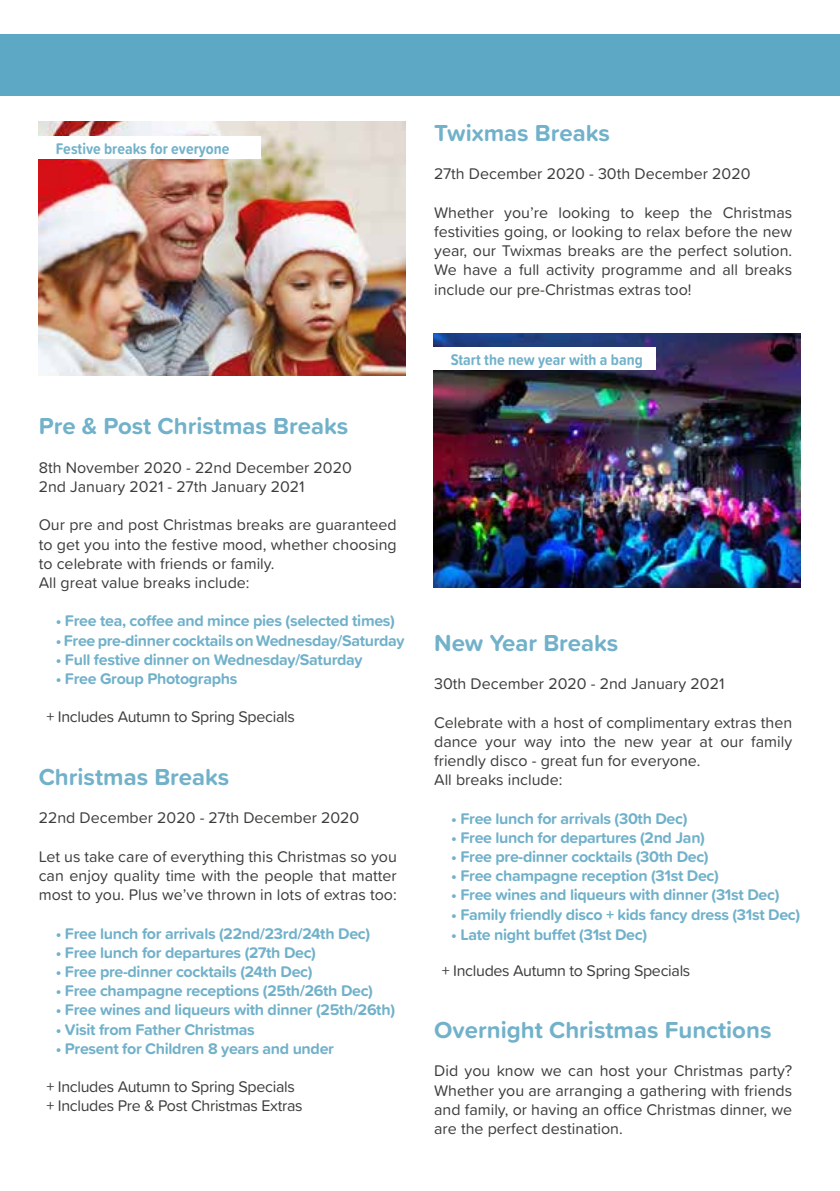
<style>
.page{position:relative;width:840px;height:1191px;background:#fff}
.page>*{position:absolute;margin:0;border:0;box-sizing:border-box;transform-origin:0 0}
.t1{font:700 24px "Proxima Soft";color:#71b1ca}
.t2{font:16px/19.2px "Proxima Soft";color:#3c3c3b}
.t3{font:700 16px "Proxima Soft";letter-spacing:-.02em;color:#71b1ca}
.t4{font:16px/19.2px "Proxima Soft";letter-spacing:-.02em;color:#3c3c3b}
.t5{font:700 16px "Proxima Soft Cond";color:#71b1ca}
</style>
<div class="page">
<img style="left:39px;top:122px;width:366px;height:254px">
<img style="left:433px;top:333px;width:367px;height:254px">
<div style="left:39px;top:136px;width:222px;height:23px;background:#fff"></div>
<div style="left:433px;top:347px;width:222px;height:23px;background:#fff"></div>
<div style="left:0;top:34px;width:839px;height:61px;background:#5ca8c5"></div>
<p class="t5" style="left:56px;top:136px;width:175px">Festive breaks for everyone</p>
<h1 class="t1" style="left:39px;top:408px;width:311px">Pre &amp; Post Christmas Breaks</h1>
<p class="t2" style="left:39px;top:457px;width:314px">8th November 2020 - 22nd December 2020<br>2nd January 2021 - 27th January 2021</p>
<p class="t2" style="left:39px;top:514px;width:359px">Our pre and post Christmas breaks are guaranteed to get you into the festive mood, whether choosing to celebrate with friends or family.<br>All great value breaks include:</p>
<p class="t3" style="left:56px;top:609px;width:340px">• Free tea, coffee and mince pies (selected times)</p>
<p class="t3" style="left:56px;top:628px;width:350px">• Free pre-dinner cocktails on Wednesday/Saturday</p>
<p class="t3" style="left:56px;top:647px;width:308px">• Full festive dinner on Wednesday/Saturday</p>
<p class="t3" style="left:56px;top:666px;width:183px">• Free Group Photographs</p>
<p class="t4" style="left:46px;top:706px;width:250px">+ Includes Autumn to Spring Specials</p>
<h1 class="t1" style="left:39px;top:758px;width:192px">Christmas Breaks</h1>
<p class="t2" style="left:39px;top:807px;width:322px">22nd December 2020 - 27th December 2020</p>
<p class="t2" style="left:39px;top:846px;width:359px;text-align:justify">Let us take care of everything this Christmas so you can enjoy quality time with the people that matter most to you. Plus we’ve thrown in lots of extras too:</p>
<p class="t3" style="left:56px;top:921px;width:316px">• Free lunch for arrivals (22nd/23rd/24th Dec)</p>
<p class="t3" style="left:56px;top:940px;width:262px">• Free lunch for departures (27th Dec)</p>
<p class="t3" style="left:56px;top:959px;width:258px">• Free pre-dinner cocktails (24th Dec)</p>
<p class="t3" style="left:56px;top:978px;width:318px">• Free champagne receptions (25th/26th Dec)</p>
<p class="t3" style="left:56px;top:998px;width:341px">• Free wines and liqueurs with dinner (25th/26th)</p>
<p class="t3" style="left:56px;top:1017px;width:200px">• Visit from Father Christmas</p>
<p class="t3" style="left:56px;top:1036px;width:279px">• Present for Children 8 years and under</p>
<p class="t4" style="left:46px;top:1076px;width:258px">+ Includes Autumn to Spring Specials + Includes Pre &amp; Post Christmas Extras</p>
<h1 class="t1" style="left:434px;top:115px;width:177px">Twixmas Breaks</h1>
<p class="t2" style="left:434px;top:164px;width:317px">27th December 2020 - 30th December 2020</p>
<p class="t2" style="left:434px;top:202px;width:359px;text-align:justify">Whether you’re looking to keep the Christmas festivities going, or looking to relax before the new year, our Twixmas breaks are the perfect solution.<br>We have a full activity programme and all breaks include our pre-Christmas extras too!</p>
<p class="t5" style="left:450px;top:348px;width:193px">Start the new year with a bang</p>
<h1 class="t1" style="left:434px;top:624px;width:186px">New Year Breaks</h1>
<p class="t2" style="left:434px;top:673px;width:291px">30th December 2020 - 2nd January 2021</p>
<p class="t2" style="left:434px;top:712px;width:359px">Celebrate with a host of complimentary extras then dance your way into the new year at our family friendly disco - great fun for everyone.<br>All breaks include:</p>
<p class="t3" style="left:451px;top:806px;width:238px">• Free lunch for arrivals (30th Dec)</p>
<p class="t3" style="left:451px;top:825px;width:255px">• Free lunch for departures (2nd Jan)</p>
<p class="t3" style="left:451px;top:844px;width:259px">• Free pre-dinner cocktails (30th Dec)</p>
<p class="t3" style="left:451px;top:863px;width:269px">• Free champagne reception (31st Dec)</p>
<p class="t3" style="left:451px;top:883px;width:329px">• Free wines and liqueurs with dinner (31st Dec)</p>
<p class="t3" style="left:451px;top:902px;width:350px">• Family friendly disco + kids fancy dress (31st Dec)</p>
<p class="t3" style="left:451px;top:922px;width:197px">• Late night buffet (31st Dec)</p>
<p class="t4" style="left:441px;top:960px;width:250px">+ Includes Autumn to Spring Specials</p>
<h1 class="t1" style="left:434px;top:1011px;width:338px">Overnight Christmas Functions</h1>
<p class="t2" style="left:434px;top:1060px;width:359px;text-align:justify">Did you know we can host your Christmas party?<br>Whether you are arranging a gathering with friends and family, or having an office Christmas dinner, we are the perfect destination.</p>
</div>
